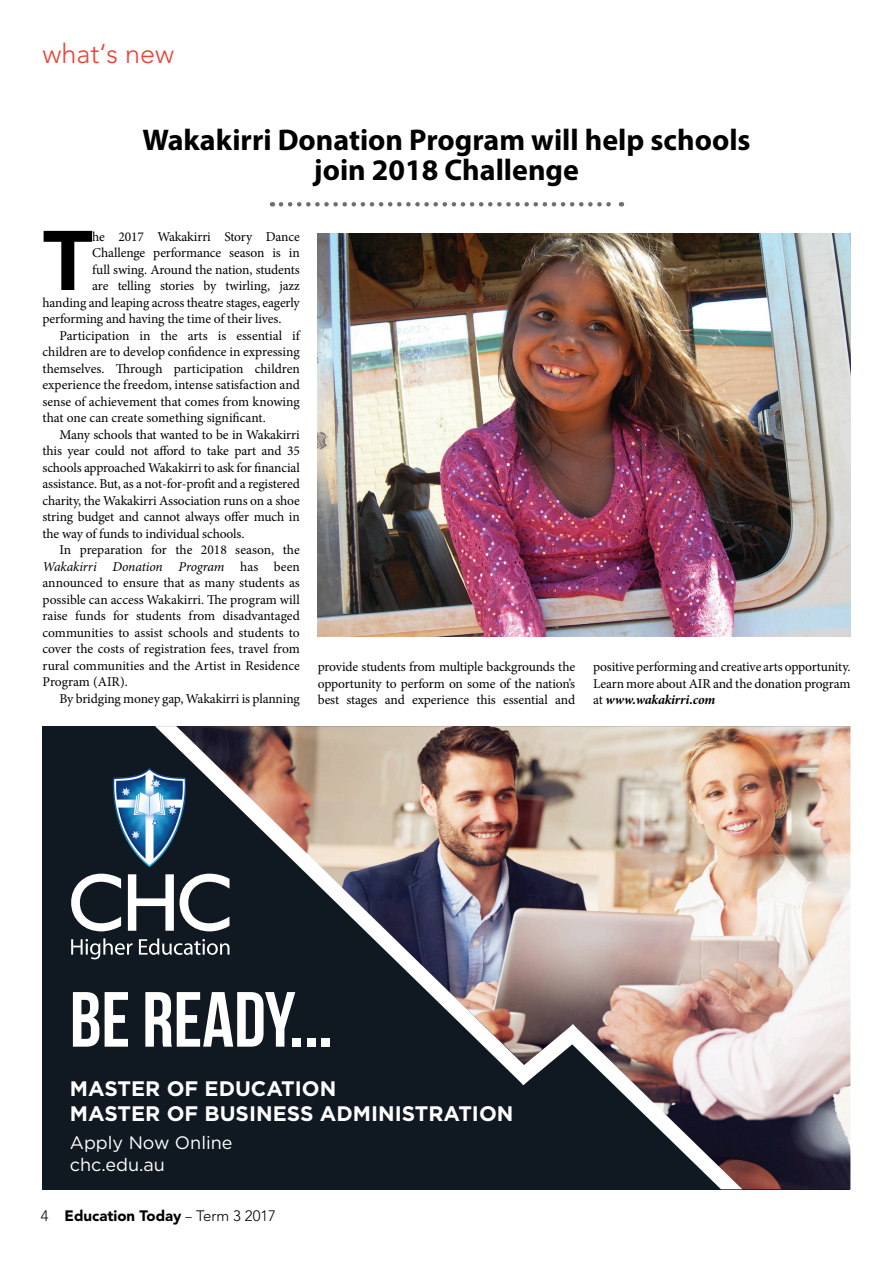
<style>
.page{position:relative;width:893px;height:1263px;background:#fff}
.page>*{position:absolute;margin:0;border:0;box-sizing:border-box;transform-origin:0 0}
.body{font:700 82.8px "Helvetica Neue";color:#000}
.t1{font:78px "Bebas Neue";color:#fff}
.whats_new_head{font:700 30px/30px "Myriad Pro";color:#000;text-align:center}
.t2{font:300 27px "Avenir";color:#ee4135}
.t3{font:700 21px/25.2px "Gotham";color:#fff}
.t4{font:18px/21.6px "Gotham";color:#fff}
.t5{font:900 15px "Avenir";color:#000}
.t6{font:300 15px "Avenir";color:#000}
.body-2{font:13.5px/16.5px "Minion Pro";letter-spacing:-.01em;color:#000;text-align:justify}
.s1{font-style:italic}
.s2{font-weight:700;font-style:italic}
.s3{font-family:"Minion Pro";font-weight:400}
.s4{font-weight:300}
</style>
<div class="page">
<svg style="left:281px;top:202px;width:341px;height:5px"></svg>
<img style="left:318px;top:234px;width:532px;height:402px">
<div style="left:43px;top:726px;width:128px;height:463px;background:#101821"></div>
<img style="left:171px;top:726px;width:679px;height:463px">
<svg style="left:514px;top:1024px;width:228px;height:165px"></svg>
<img style="left:155px;top:726px;width:379px;height:359px">
<img style="left:108px;top:767px;width:85px;height:99px">
<svg style="left:71px;top:874px;width:50px;height:57px"></svg>
<svg style="left:180px;top:874px;width:49px;height:57px"></svg>
<svg style="left:128px;top:874px;width:46px;height:57px"></svg>
<svg style="left:71px;top:938px;width:61px;height:21px"></svg>
<svg style="left:139px;top:938px;width:90px;height:17px;background:#545960"></svg>
<p class="t2" style="left:43px;top:38px;width:133px">what‘s new</p>
<p class="whats_new_head" style="left:142px;top:124px;width:610px">Wakakirri Donation Program will help schools join 2018 Challenge</p>
<p class="body" style="left:43px;top:196px;width:52px">T</p>
<p class="body-2" style="left:92px;top:228px;width:209px">he 2017 Wakakirri Story Dance</p>
<p class="body-2" style="left:92px;top:244px;width:209px">Challenge performance season is in</p>
<p class="body-2" style="left:92px;top:261px;width:209px">full swing. Around the nation, students</p>
<p class="body-2" style="left:92px;top:277px;width:209px">are telling stories by twirling, jazz</p>
<p class="body-2" style="left:43px;top:294px;width:259px">handing and leaping across theatre stages, eagerly</p>
<p class="body-2" style="left:43px;top:310px;width:240px">performing and having the time of their lives.</p>
<p class="body-2" style="left:43px;top:327px;width:259px;text-indent:17px">Participation in the arts is essential if children are to develop confidence in expressing themselves. Through participation children experience the freedom, intense satisfaction and sense of achievement that comes from knowing that one can create something significant.</p>
<p class="body-2" style="left:43px;top:426px;width:259px;text-indent:17px">Many schools that wanted to be in Wakakirri this year could not afford to take part and 35 schools approached Wakakirri to ask for financial assistance. But, as a not-for-profit and a registered charity, the Wakakirri Association runs on a shoe string budget and cannot always offer much in the way of funds to individual schools.</p>
<p class="body-2" style="left:43px;top:541px;width:259px;text-indent:17px">In preparation for the 2018 season, the <span class="s1">Wakakirri Donation Program</span> has been announced to ensure that as many students as possible can access Wakakirri. The program will raise funds for students from disadvantaged communities to assist schools and students to cover the costs of registration fees, travel from rural communities and the Artist in Residence Program (AIR).</p>
<p class="body-2" style="left:60px;top:690px;width:242px">By bridging money gap, Wakakirri is planning</p>
<p class="body-2" style="left:318px;top:659px;width:259px">provide students from multiple backgrounds the opportunity to perform on some of the nation’s best stages and experience this essential and</p>
<p class="body-2" style="left:593px;top:659px;width:259px">positive performing and creative arts opportunity.<br>Learn more about AIR and the donation program at <span class="s2">www.wakakirri.com</span></p>
<p class="t1" style="left:70px;top:977px;width:265px">BE READY...</p>
<p class="t3" style="left:70px;top:1076px;width:445px">MASTER OF EDUCATION<br>MASTER OF BUSINESS ADMINISTRATION</p>
<p class="t4" style="left:70px;top:1132px;width:164px">Apply Now Online chc.edu.au</p>
<p class="t6" style="left:41px;top:1206px;width:9px">4</p>
<p class="t5" style="left:65px;top:1206px;width:213px">Education Today <span class="s3">–</span> <span class="s4">Term 3 2017</span></p>
</div>
